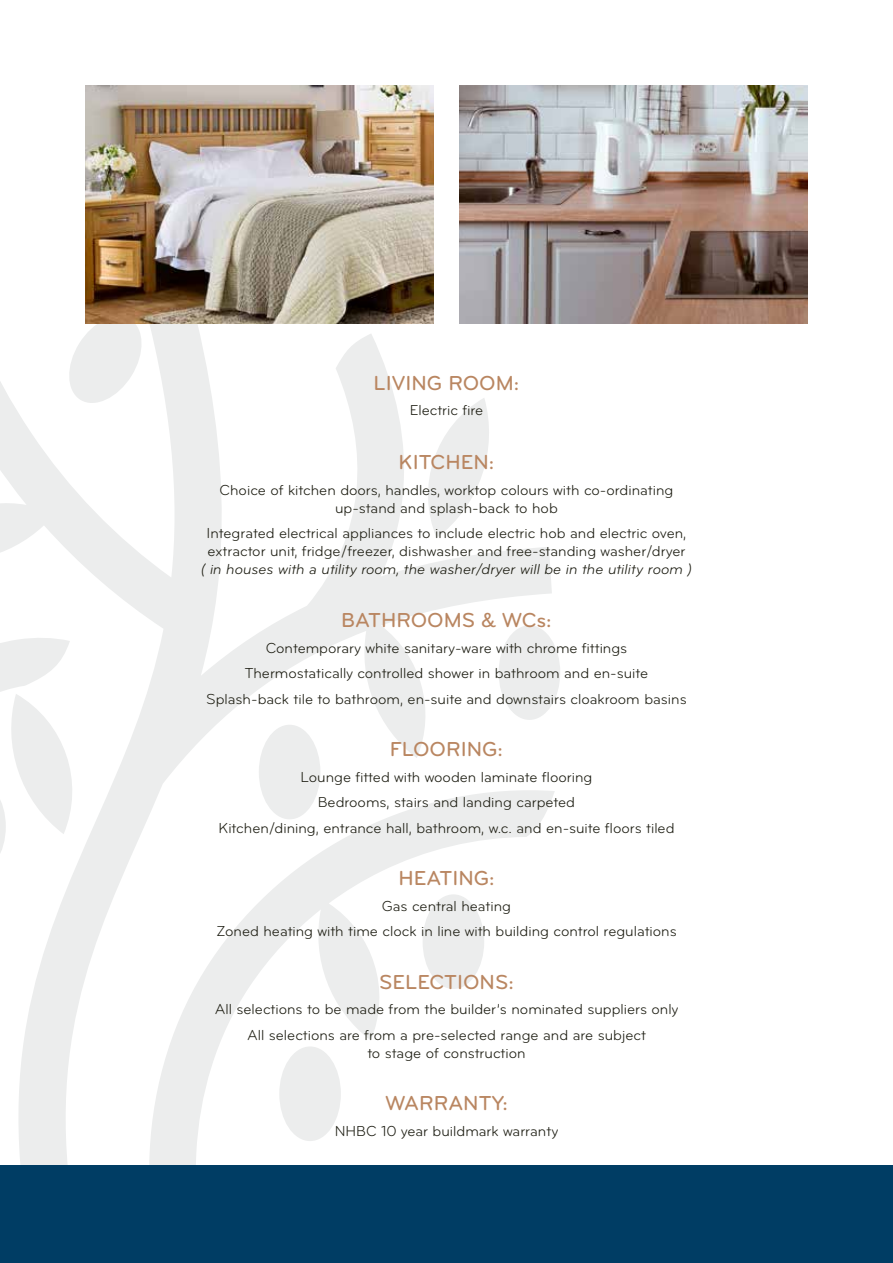
<style>
.page{position:relative;width:893px;height:1263px;background:#fff}
.page>*{position:absolute;margin:0;border:0;box-sizing:border-box;transform-origin:0 0}
.t1{font:500 21px "Bryant Pro";color:#b98661}
.t2{font:15px/25.5px "Bryant Pro";color:#1c1c11;text-align:center}
.t3{font:italic 15px "Bryant Pro";color:#1c1c11}
</style>
<div class="page">
<svg style="left:0;top:323px;width:560px;height:842px"></svg>
<div style="left:0;top:1165px;width:893px;height:98px;background:#003d64"></div>
<img style="left:459px;top:85px;width:349px;height:238px">
<img style="left:85px;top:85px;width:349px;height:238px">
<h1 class="t1" style="left:374px;top:370px;width:147px">LIVING ROOM:</h1>
<p class="t2" style="left:410px;top:398px;width:75px">Electric fire</p>
<h1 class="t1" style="left:399px;top:450px;width:97px">KITCHEN:</h1>
<p class="t2" style="left:220px;top:481px;width:455px;line-height:18px">Choice of kitchen doors, handles, worktop colours with co-ordinating up-stand and splash-back to hob</p>
<p class="t2" style="left:207px;top:525px;width:481px;line-height:18px;text-align:left">Integrated electrical appliances to include electric hob and electric oven, extractor unit, fridge/freezer, dishwasher and free-standing washer/dryer</p>
<p class="t3" style="left:201px;top:561px;width:493px">( in houses with a utility room, the washer/dryer will be in the utility room )</p>
<h1 class="t1" style="left:341px;top:607px;width:212px">BATHROOMS &amp; WCs:</h1>
<p class="t2" style="left:206px;top:635px;width:482px">Contemporary white sanitary-ware with chrome fittings<br>Thermostatically controlled shower in bathroom and en-suite<br>Splash-back tile to bathroom, en-suite and downstairs cloakroom basins</p>
<h1 class="t1" style="left:390px;top:736px;width:115px">FLOORING:</h1>
<p class="t2" style="left:218px;top:764px;width:458px">Lounge fitted with wooden laminate flooring<br>Bedrooms, stairs and landing carpeted<br>Kitchen/dining, entrance hall, bathroom, w.c. and en-suite floors tiled</p>
<h1 class="t1" style="left:398px;top:865px;width:98px">HEATING:</h1>
<p class="t2" style="left:216px;top:893px;width:462px">Gas central heating<br>Zoned heating with time clock in line with building control regulations</p>
<h1 class="t1" style="left:379px;top:969px;width:136px">SELECTIONS:</h1>
<p class="t2" style="left:215px;top:996px;width:465px">All selections to be made from the builder’s nominated suppliers only<br>All selections are from a pre-selected range and are subject</p>
<p class="t2" style="left:367px;top:1040px;width:160px">to stage of construction</p>
<h1 class="t1" style="left:385px;top:1090px;width:124px">WARRANTY:</h1>
<p class="t2" style="left:335px;top:1118px;width:225px">NHBC 10 year buildmark warranty</p>
</div>
